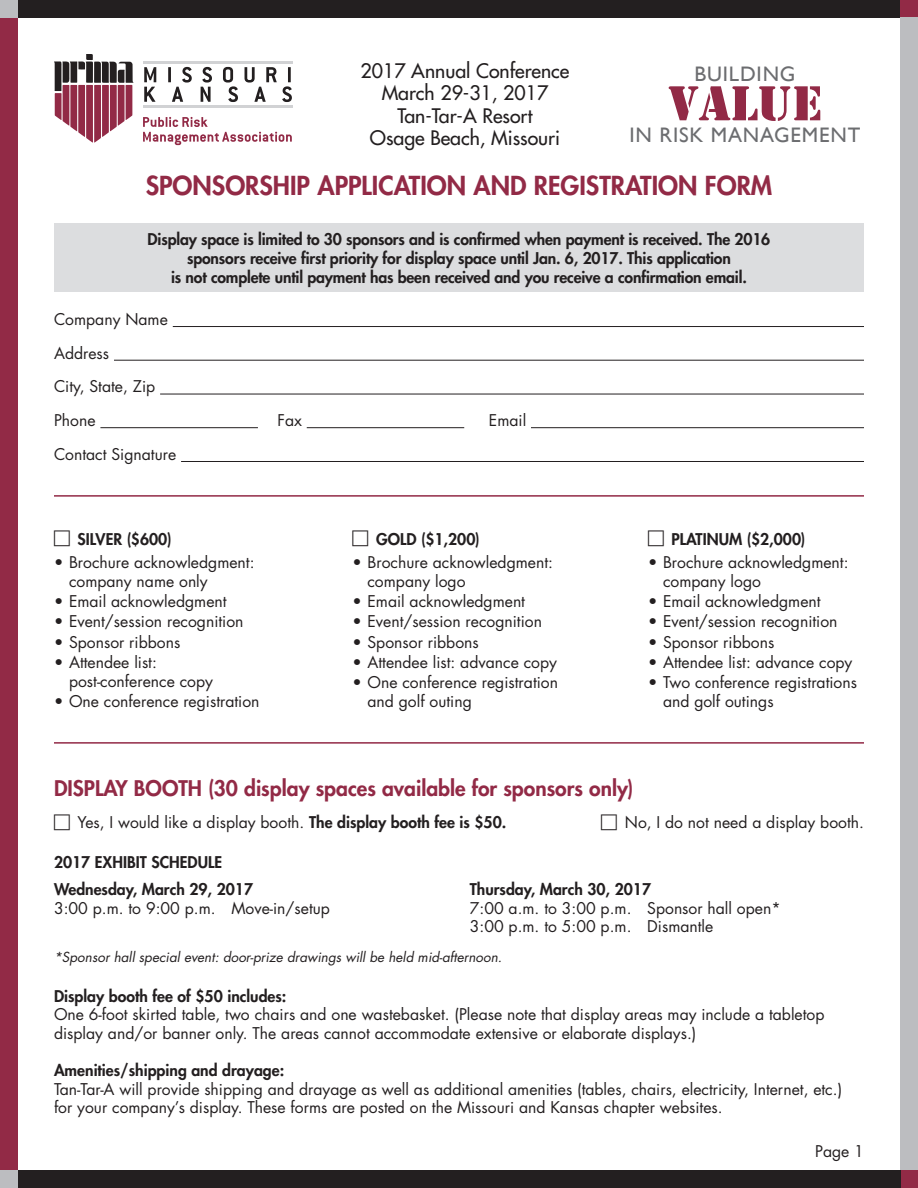
<style>
.page{position:relative;width:918px;height:1188px;background:#fff}
.page>*{position:absolute;margin:0;border:0;box-sizing:border-box;transform-origin:0 0}
.t1{font:51px "Stencil";color:#922a46}
.t2{font:800 25.5px "Futura Std";color:#922a46}
.t3{font:800 21px "Futura Std";color:#922a46}
.t4{font:21px "Gill Sans";letter-spacing:.04em;color:#6c6d70}
.t5{font:500 19.5px "Futura Std";color:#231f20}
.t6{font:15.75px/18.8px "Futura Std";color:#231f20}
.t7{font:800 15.75px/18.8px "Futura Std";letter-spacing:-.01em;color:#231f20;text-align:center}
.t8{font:italic 13.5px "Futura Std";color:#231f20}
.s1{font-weight:800}
</style>
<div class="page">
<div style="left:0;top:18px;width:18px;height:1152px;background:#922a46"></div>
<div style="left:0;top:0;width:18px;height:18px;background:#bcbdc0"></div>
<div style="left:18px;top:0;width:882px;height:18px;background:#231f20"></div>
<div style="left:900px;top:0;width:18px;height:18px;background:#922a46"></div>
<div style="left:900px;top:18px;width:18px;height:1152px;background:#bcbdc0"></div>
<div style="left:900px;top:1170px;width:18px;height:18px;background:#922a46"></div>
<div style="left:18px;top:1170px;width:882px;height:18px;background:#231f20"></div>
<div style="left:0;top:1170px;width:18px;height:18px;background:#bcbdc0"></div>
<div style="left:54px;top:223px;width:810px;height:69px;background:#dcdddf"></div>
<svg style="left:143px;top:117px;width:149px;height:28px"></svg>
<svg style="left:54px;top:54px;width:79px;height:89px"></svg>
<hr style="left:143px;top:105px;width:149px;height:3px;background:#d1d2d4">
<hr style="left:143px;top:62px;width:149px;height:2px;background:#d1d2d4">
<hr style="left:168px;top:67px;width:3px;height:15px;background:#231f20">
<svg style="left:144px;top:67px;width:12px;height:35px"></svg>
<svg style="left:172px;top:67px;width:20px;height:35px"></svg>
<svg style="left:201px;top:67px;width:11px;height:35px"></svg>
<svg style="left:223px;top:67px;width:15px;height:35px"></svg>
<svg style="left:245px;top:67px;width:47px;height:35px"></svg>
<hr style="left:54px;top:495px;width:810px;height:2px;background:#922a46">
<hr style="left:54px;top:742px;width:810px;height:2px;background:#922a46">
<hr style="left:173px;top:326px;width:691px;height:1px;background:#231f20">
<hr style="left:114px;top:360px;width:750px;height:1px;background:#231f20">
<hr style="left:160px;top:394px;width:704px;height:1px;background:#231f20">
<hr style="left:100px;top:427px;width:158px;height:1px;background:#231f20">
<hr style="left:307px;top:427px;width:157px;height:1px;background:#231f20">
<hr style="left:531px;top:427px;width:333px;height:1px;background:#231f20">
<hr style="left:181px;top:461px;width:683px;height:1px;background:#231f20">
<p class="t5" style="left:361px;top:58px;width:210px">2017 Annual Conference</p>
<p class="t5" style="left:382px;top:81px;width:168px">March 29-31, 2017</p>
<p class="t5" style="left:398px;top:103px;width:136px">Tan-Tar-A Resort</p>
<p class="t5" style="left:370px;top:126px;width:192px">Osage Beach, Missouri</p>
<p class="t4" style="left:694px;top:61px;width:103px">BUILDING</p>
<p class="t1" style="left:668px;top:74px;width:156px">VALUE</p>
<p class="t4" style="left:630px;top:123px;width:232px">IN RISK MANAGEMENT</p>
<p class="t2" style="left:146px;top:169px;width:628px">SPONSORSHIP APPLICATION AND REGISTRATION FORM</p>
<p class="t7" style="left:148px;top:230px;width:624px">Display space is limited to 30 sponsors and is confirmed when payment is received. The 2016 sponsors receive first priority for display space until Jan. 6, 2017. This application<br>is not complete until payment has been received and you receive a confirmation email.</p>
<p class="t6" style="left:54px;top:310px;width:115px">Company Name</p>
<p class="t6" style="left:54px;top:344px;width:57px">Address</p>
<p class="t6" style="left:54px;top:377px;width:103px">City, State, Zip</p>
<p class="t6" style="left:54px;top:411px;width:43px">Phone</p>
<p class="t6" style="left:277px;top:411px;width:26px">Fax</p>
<p class="t6" style="left:489px;top:411px;width:39px">Email</p>
<p class="t6" style="left:54px;top:445px;width:124px">Contact Signature</p>
<p class="t7" style="left:78px;top:530px;width:96px">SILVER ($600)</p>
<p class="t6" style="left:69px;top:553px;width:187px;text-indent:-15px">• Brochure acknowledgment: company name only</p>
<p class="t6" style="left:54px;top:592px;width:174px">• Email acknowledgment</p>
<p class="t6" style="left:54px;top:612px;width:191px">• Event/session recognition</p>
<p class="t6" style="left:54px;top:633px;width:128px">• Sponsor ribbons</p>
<p class="t6" style="left:69px;top:653px;width:146px;text-indent:-15px">• Attendee list: post-conference copy</p>
<p class="t6" style="left:54px;top:692px;width:207px">• One conference registration</p>
<p class="t7" style="left:376px;top:530px;width:105px">GOLD ($1,200)</p>
<p class="t6" style="left:368px;top:553px;width:187px;text-indent:-15px">• Brochure acknowledgment: company logo</p>
<p class="t6" style="left:352px;top:592px;width:174px">• Email acknowledgment</p>
<p class="t6" style="left:352px;top:612px;width:191px">• Event/session recognition</p>
<p class="t6" style="left:352px;top:633px;width:128px">• Sponsor ribbons</p>
<p class="t6" style="left:352px;top:653px;width:206px">• Attendee list: advance copy</p>
<p class="t6" style="left:368px;top:673px;width:192px;text-indent:-15px">• One conference registration and golf outing</p>
<p class="t7" style="left:672px;top:530px;width:135px">PLATINUM ($2,000)</p>
<p class="t6" style="left:663px;top:553px;width:187px;text-indent:-15px">• Brochure acknowledgment: company logo</p>
<p class="t6" style="left:648px;top:592px;width:174px">• Email acknowledgment</p>
<p class="t6" style="left:648px;top:612px;width:191px">• Event/session recognition</p>
<p class="t6" style="left:648px;top:633px;width:128px">• Sponsor ribbons</p>
<p class="t6" style="left:648px;top:653px;width:206px">• Attendee list: advance copy</p>
<p class="t6" style="left:663px;top:673px;width:196px;text-indent:-15px">• Two conference registrations and golf outings</p>
<p class="t3" style="left:54px;top:775px;width:581px">DISPLAY BOOTH (30 display spaces available for sponsors only)</p>
<p class="t6" style="left:78px;top:813px;width:430px">Yes, I would like a display booth. <span class="s1">The display booth fee is $50.</span></p>
<p class="t6" style="left:625px;top:813px;width:241px">No, I do not need a display booth.</p>
<p class="t7" style="left:54px;top:853px;width:170px">2017 EXHIBIT SCHEDULE</p>
<p class="t7" style="left:54px;top:880px;width:201px">Wednesday, March 29, 2017</p>
<p class="t6" style="left:54px;top:899px;width:277px">3:00 p.m. to 9:00 p.m. Move-in/setup</p>
<p class="t7" style="left:470px;top:880px;width:183px">Thursday, March 30, 2017</p>
<p class="t6" style="left:470px;top:899px;width:312px">7:00 a.m. to 3:00 p.m. Sponsor hall open*</p>
<p class="t6" style="left:470px;top:917px;width:245px">3:00 p.m. to 5:00 p.m. Dismantle</p>
<p class="t8" style="left:54px;top:948px;width:450px">*Sponsor hall special event: door-prize drawings will be held mid-afternoon.</p>
<p class="t6" style="left:54px;top:987px;width:772px"><span class="s1">Display booth fee of $50 includes:<br></span>One 6-foot skirted table, two chairs and one wastebasket. (Please note that display areas may include a tabletop display and/or banner only. The areas cannot accommodate extensive or elaborate displays.)</p>
<p class="t6" style="left:54px;top:1061px;width:790px"><span class="s1">Amenities/shipping and drayage:<br></span>Tan-Tar-A will provide shipping and drayage as well as additional amenities (tables, chairs, electricity, Internet, etc.) for your company’s display. These forms are posted on the Missouri and Kansas chapter websites.</p>
<p class="t6" style="left:815px;top:1142px;width:50px">Page 1</p>
</div>
